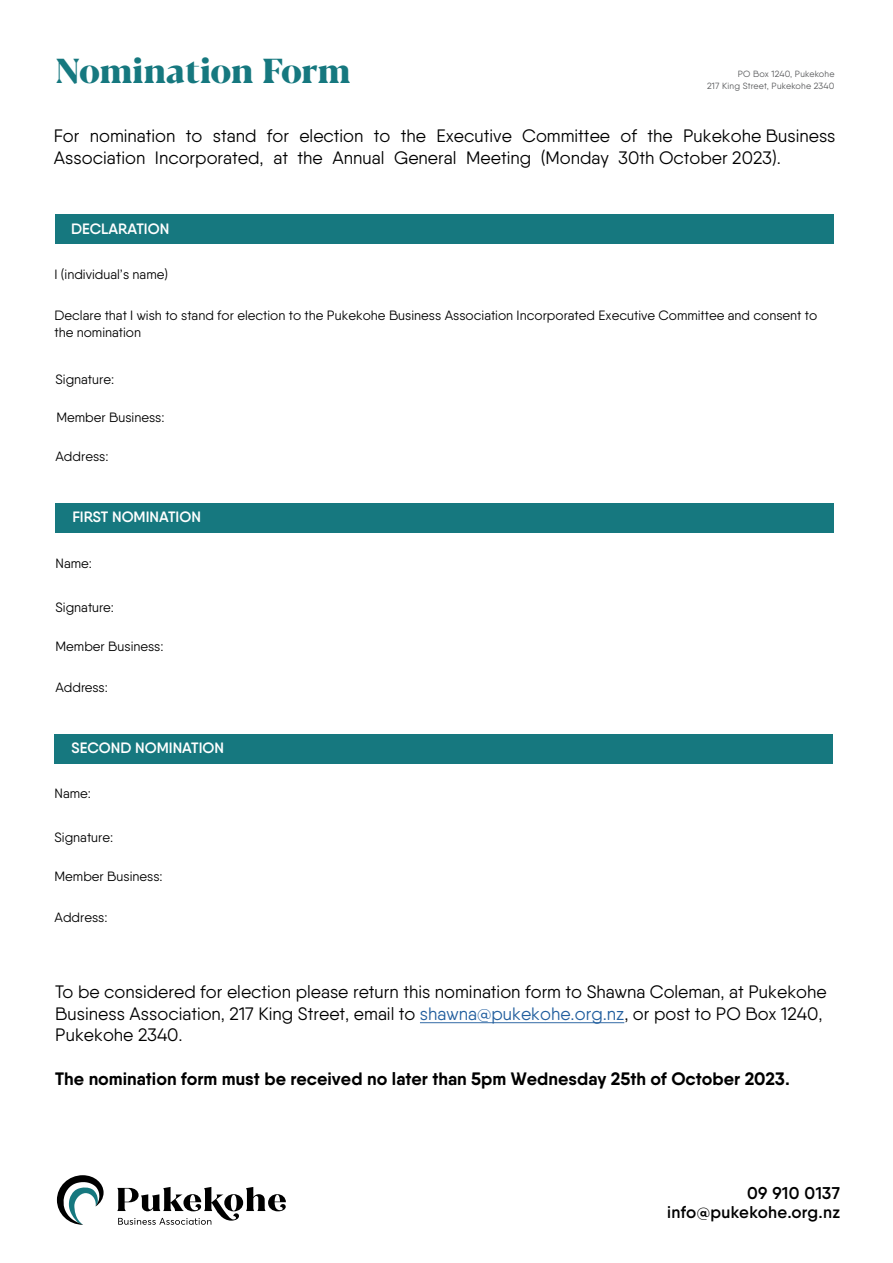
<style>
.page{position:relative;width:893px;height:1263px;background:#fff}
.page>*{position:absolute;margin:0;border:0;box-sizing:border-box;transform-origin:0 0}
.t1{font:800 34.5px "Blacker Display";letter-spacing:-.005em;color:#16787f}
.t2{font:18px/21.6px "Qanelas Soft";color:#000}
.t3{font:700 18px "Qanelas Soft";color:#000}
.t4{font:600 17.1px/19.2px "Qanelas Soft";letter-spacing:.02em;color:#000;text-align:right}
.t5{font:600 15px "Qanelas Soft";color:#fff}
.t6{font:13.5px/16.2px "Qanelas Soft";color:#000}
.t7{font:9px/12px "Qanelas Soft";letter-spacing:.02em;color:#58595b;text-align:right}
.s1{color:#215e9e}
</style>
<div class="page">
<svg style="left:57px;top:1175px;width:47px;height:50px"></svg>
<svg style="left:117px;top:1187px;width:169px;height:38px"></svg>
<div style="left:55px;top:504px;width:779px;height:29px;background:#16787f"></div>
<div style="left:54px;top:734px;width:779px;height:29px;background:#16787f"></div>
<div style="left:56px;top:214px;width:778px;height:29px;background:#16787f"></div>
<hr style="left:420px;top:1022px;width:204px;height:1px;background:#215e9e">
<h1 class="t1" style="left:56px;top:50px;width:296px">Nomination Form</h1>
<p class="t7" style="left:707px;top:68px;width:129px">PO Box 1240, Pukekohe<br>217 King Street, Pukekohe 2340</p>
<p class="t2" style="left:54px;top:125px;width:783px">For nomination to stand for election to the Executive Committee of the Pukekohe Business<br>Association Incorporated, at the Annual General Meeting (Monday 30th October 2023).</p>
<p class="t5" style="left:71px;top:220px;width:100px">DECLARATION</p>
<p class="t6" style="left:55px;top:266px;width:115px">I (individual’s name)</p>
<p class="t6" style="left:55px;top:307px;width:764px">Declare that I wish to stand for election to the Pukekohe Business Association Incorporated Executive Committee and consent to the nomination</p>
<p class="t6" style="left:55px;top:371px;width:60px">Signature:</p>
<p class="t6" style="left:56px;top:409px;width:110px">Member Business:</p>
<p class="t6" style="left:55px;top:448px;width:55px">Address:</p>
<p class="t5" style="left:72px;top:508px;width:130px">FIRST NOMINATION</p>
<p class="t6" style="left:56px;top:555px;width:38px">Name:</p>
<p class="t6" style="left:56px;top:599px;width:60px">Signature:</p>
<p class="t6" style="left:56px;top:638px;width:110px">Member Business:</p>
<p class="t6" style="left:56px;top:679px;width:54px">Address:</p>
<p class="t5" style="left:72px;top:738px;width:154px">SECOND NOMINATION</p>
<p class="t6" style="left:55px;top:785px;width:38px">Name:</p>
<p class="t6" style="left:55px;top:829px;width:60px">Signature:</p>
<p class="t6" style="left:55px;top:868px;width:110px">Member Business:</p>
<p class="t6" style="left:55px;top:909px;width:55px">Address:</p>
<p class="t2" style="left:55px;top:981px;width:773px">To be considered for election please return this nomination form to Shawna Coleman, at Pukekohe<br>Business Association, 217 King Street, email to <span class="s1">shawna@pukekohe.org.nz</span>, or post to PO Box 1240,<br>Pukekohe 2340.</p>
<p class="t3" style="left:55px;top:1067px;width:736px">The nomination form must be received no later than 5pm Wednesday 25th of October 2023.</p>
<p class="t4" style="left:667px;top:1183px;width:175px">09 910 0137 info@pukekohe.org.nz</p>
</div>
